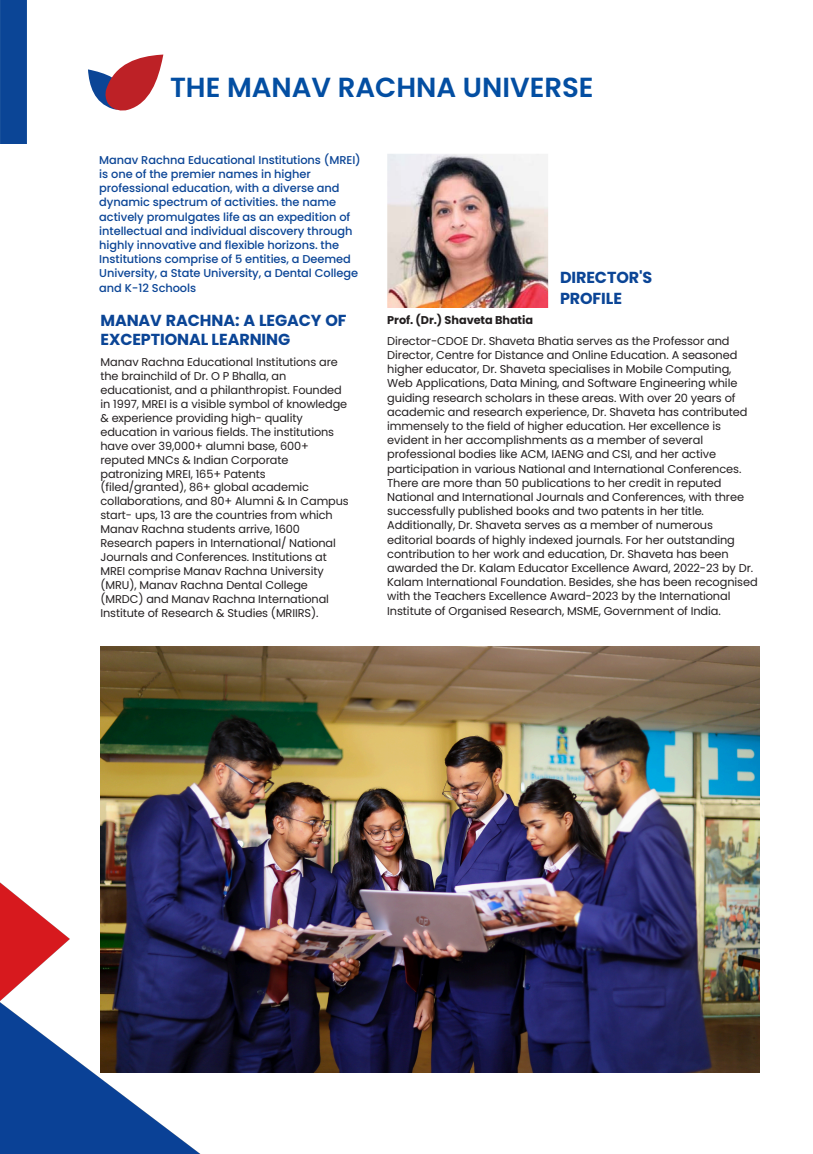
<style>
.page{position:relative;width:813px;height:1154px;background:#fff}
.page>*{position:absolute;margin:0;border:0;box-sizing:border-box;transform-origin:0 0}
.t1{font:600 27.56px "Poppins";color:#034ea2}
.t2{font:700 15.92px/19px "Poppins";letter-spacing:-.005em;color:#0b4596}
.t3{font:11.38px/14.2px "Poppins";letter-spacing:-.01em;color:#231f20}
.t4{font:500 11.38px/14.3px "Poppins";letter-spacing:-.005em;color:#0b4596}
.t5{font:11.29px/14px "Poppins";letter-spacing:-.01em;color:#231f20}
.t6{font:700 11.29px "Poppins";letter-spacing:-.005em;color:#231f20}
</style>
<div class="page">
<div style="left:0;top:0;width:26px;height:143px;background:#0b4596"></div>
<img style="left:0;top:882px;width:216px;height:272px">
<img style="left:387px;top:154px;width:161px;height:154px">
<svg style="left:88px;top:55px;width:75px;height:56px"></svg>
<img style="left:100px;top:647px;width:659px;height:425px">
<p class="t1" style="left:170px;top:68px;width:425px">THE MANAV RACHNA UNIVERSE</p>
<h3 class="t4" style="left:99px;top:152px;width:263px">Manav Rachna Educational Institutions (MREI) is one of the premier names in higher professional education, with a diverse and dynamic spectrum of activities. the name actively promulgates life as an expedition of intellectual and individual discovery through highly innovative and flexible horizons. the Institutions comprise of 5 entities, a Deemed University, a State University, a Dental College and K-12 Schools</h3>
<h2 class="t2" style="left:100px;top:311px;width:247px">MANAV RACHNA: A LEGACY OF<br>EXCEPTIONAL LEARNING</h2>
<p class="t5" style="left:100px;top:355px;width:250px">Manav Rachna Educational Institutions are the brainchild of Dr. O P Bhalla, an educationist, and a philanthropist. Founded in 1997, MREI is a visible symbol of knowledge &amp; experience providing high- quality education in various fields. The institutions have over 39,000+ alumni base, 600+ reputed MNCs &amp; Indian Corporate patronizing MREI, 165+ Patents (filed/granted), 86+ global academic collaborations, and 80+ Alumni &amp; In Campus start- ups, 13 are the countries from which Manav Rachna students arrive, 1600<br>Research papers in International/ National Journals and Conferences. Institutions at MREI comprise Manav Rachna University (MRU), Manav Rachna Dental College (MRDC) and Manav Rachna International Institute of Research &amp; Studies (MRIIRS).</p>
<p class="t6" style="left:387px;top:312px;width:147px">Prof. (Dr.) Shaveta Bhatia</p>
<p class="t2" style="left:560px;top:267px;width:94px;line-height:20.9px">DIRECTOR'S<br>PROFILE</p>
<h2 class="t3" style="left:387px;top:334px;width:361px">Director-CDOE Dr. Shaveta Bhatia serves as the Professor and Director, Centre for Distance and Online Education. A seasoned higher educator, Dr. Shaveta specialises in Mobile Computing, Web Applications, Data Mining, and Software Engineering while guiding research scholars in these areas. With over 20 years of academic and research experience, Dr. Shaveta has contributed immensely to the field of higher education. Her excellence is evident in her accomplishments as a member of several professional bodies like ACM, IAENG and CSI, and her active participation in various National and International Conferences.<br>There are more than 50 publications to her credit in reputed National and International Journals and Conferences, with three successfully published books and two patents in her title.</h2>
<h3 class="t3" style="left:387px;top:518px;width:372px">Additionally, Dr. Shaveta serves as a member of numerous editorial boards of highly indexed journals. For her outstanding contribution to her work and education, Dr. Shaveta has been awarded the Dr. Kalam Educator Excellence Award, 2022-23 by Dr.<br>Kalam International Foundation. Besides, she has been recognised with the Teachers Excellence Award-2023 by the International Institute of Organised Research, MSME, Government of India.</h3>
</div>
